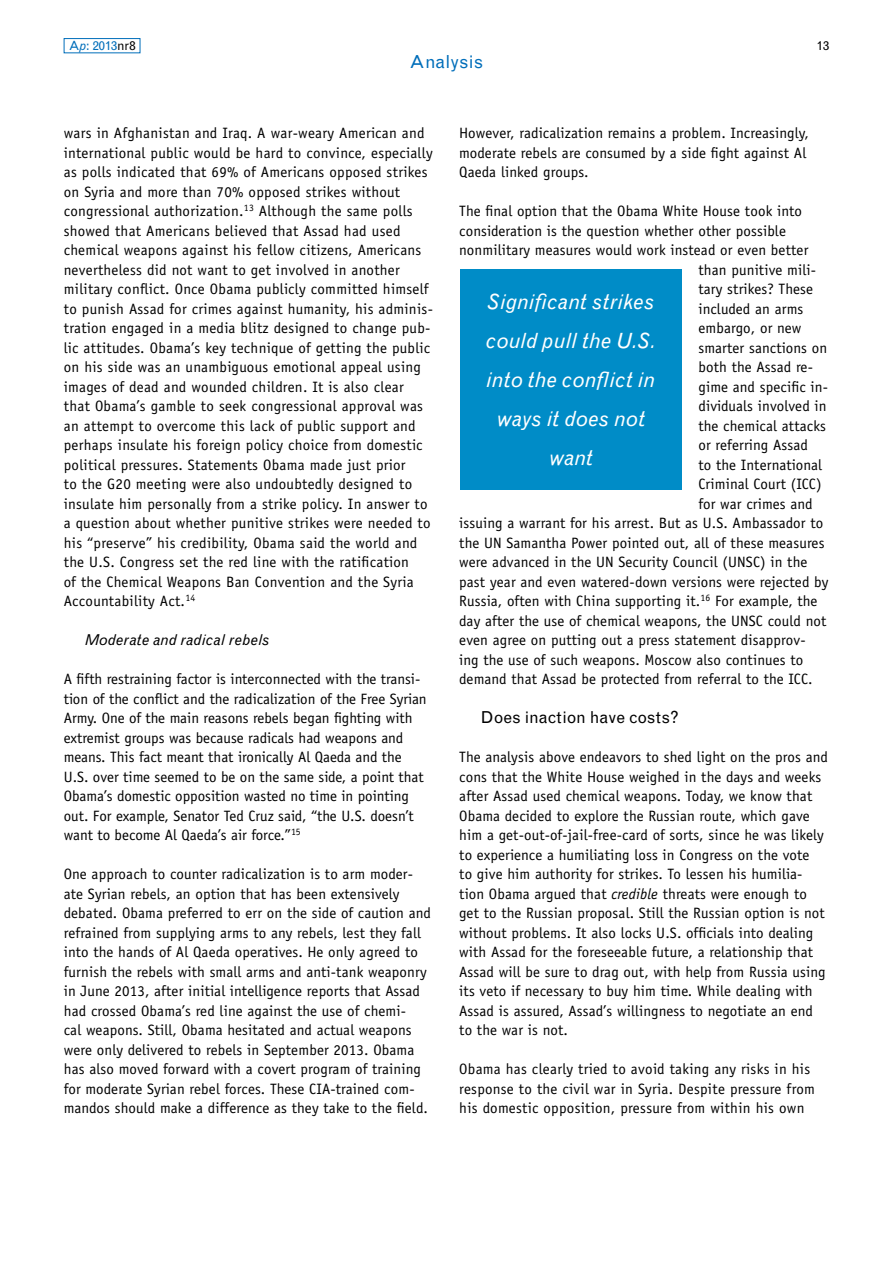
<style>
.page{position:relative;width:893px;height:1263px;background:#fff}
.page>*{position:absolute;margin:0;border:0;box-sizing:border-box;transform-origin:0 0}
.t1{font:italic 21px/39px "Grotesque MT Std";color:#fff;text-align:center}
.t2{font:18px "Grotesque MT Std";color:#006eba}
.t3{font:16.5px "Grotesque MT Std";color:#000}
.t4{font:15px/19.5px "Officina Sans Std";letter-spacing:.01em;color:#000}
.t5{font:italic 15px "Grotesque MT Std";letter-spacing:.02em;color:#000}
.t6{font:12.75px "Grotesque MT Std";color:#006eba}
.t7{font:12.75px "Grotesque MT Std";color:#000}
.s1{font-style:italic}
.s2{color:#000}
</style>
<div class="page">
<div style="left:64px;top:38px;width:76px;height:15px;border:1px solid #006eba"></div>
<div style="left:460px;top:269px;width:221px;height:220px;background:#008cc7"></div>
<p class="t6" style="left:69px;top:38px;width:68px">A<span class="s1">p</span>: 2013<span class="s2">nr8</span></p>
<p class="t7" style="left:817px;top:38px;width:14px">13</p>
<p class="t2" style="left:410px;top:51px;width:75px">Analysis</p>
<p class="t4" style="left:64px;top:123px;width:371px">wars in Afghanistan and Iraq. A war-weary American and international public would be hard to convince, especially as polls indicated that 69% of Americans opposed strikes on Syria and more than 70% opposed strikes without congressional authorization.<sup>13</sup> Although the same polls showed that Americans believed that Assad had used chemical weapons against his fellow citizens, Americans nevertheless did not want to get involved in another military conflict. Once Obama publicly committed himself to punish Assad for crimes against humanity, his adminis&shy;tration engaged in a media blitz designed to change pub&shy;lic attitudes. Obama’s key technique of getting the public on his side was an unambiguous emotional appeal using images of dead and wounded children. It is also clear that Obama’s gamble to seek congressional approval was an attempt to overcome this lack of public support and perhaps insulate his foreign policy choice from domestic political pressures. Statements Obama made just prior<br>to the G20 meeting were also undoubtedly designed to insulate him personally from a strike policy. In answer to a question about whether punitive strikes were needed to his “preserve” his credibility, Obama said the world and the U.S. Congress set the red line with the ratification<br>of the Chemical Weapons Ban Convention and the Syria Accountability Act.<sup>14</sup></p>
<p class="t5" style="left:85px;top:631px;width:186px">Moderate and radical rebels</p>
<p class="t4" style="left:64px;top:669px;width:364px">A fifth restraining factor is interconnected with the transi&shy;tion of the conflict and the radicalization of the Free Syrian Army. One of the main reasons rebels began fighting with extremist groups was because radicals had weapons and means. This fact meant that ironically Al Qaeda and the U.S. over time seemed to be on the same side, a point that Obama’s domestic opposition wasted no time in pointing out. For example, Senator Ted Cruz said, “the U.S. doesn’t want to become Al Qaeda’s air force.”<sup>15</sup></p>
<p class="t4" style="left:64px;top:864px;width:369px">One approach to counter radicalization is to arm moder&shy;ate Syrian rebels, an option that has been extensively debated. Obama preferred to err on the side of caution and refrained from supplying arms to any rebels, lest they fall into the hands of Al Qaeda operatives. He only agreed to furnish the rebels with small arms and anti-tank weaponry in June 2013, after initial intelligence reports that Assad had crossed Obama’s red line against the use of chemi-<br>cal weapons. Still, Obama hesitated and actual weapons were only delivered to rebels in September 2013. Obama has also moved forward with a covert program of training for moderate Syrian rebel forces. These CIA-trained com&shy;mandos should make a difference as they take to the field.</p>
<p class="t4" style="left:459px;top:123px;width:351px">However, radicalization remains a problem. Increasingly, moderate rebels are consumed by a side fight against Al<br>Qaeda linked groups.</p>
<p class="t4" style="left:459px;top:201px;width:344px">The final option that the Obama White House took into</p>
<p class="t4" style="left:459px;top:221px;width:328px">consideration is the question whether other possible</p>
<p class="t4" style="left:459px;top:240px;width:351px">nonmilitary measures would work instead or even better</p>
<p class="t4" style="left:698px;top:260px;width:119px">than punitive mili-</p>
<p class="t4" style="left:698px;top:279px;width:116px">tary strikes? These</p>
<p class="t4" style="left:698px;top:299px;width:106px">included an arms</p>
<p class="t4" style="left:698px;top:318px;width:104px">embargo, or new</p>
<p class="t4" style="left:698px;top:338px;width:130px">smarter sanctions on</p>
<p class="t4" style="left:698px;top:357px;width:116px">both the Assad re-</p>
<p class="t4" style="left:698px;top:377px;width:131px">gime and specific in-</p>
<p class="t4" style="left:698px;top:396px;width:130px">dividuals involved in</p>
<p class="t4" style="left:698px;top:416px;width:129px">the chemical attacks</p>
<p class="t4" style="left:698px;top:435px;width:111px">or referring Assad</p>
<p class="t4" style="left:698px;top:455px;width:125px">to the International</p>
<p class="t4" style="left:698px;top:474px;width:125px">Criminal Court (ICC)</p>
<p class="t4" style="left:698px;top:494px;width:116px">for war crimes and</p>
<p class="t4" style="left:459px;top:513px;width:366px">issuing a warrant for his arrest. But as U.S. Ambassador to</p>
<p class="t4" style="left:459px;top:533px;width:367px">the UN Samantha Power pointed out, all of these measures</p>
<p class="t4" style="left:459px;top:552px;width:350px">were advanced in the UN Security Council (UNSC) in the</p>
<p class="t4" style="left:459px;top:572px;width:371px">past year and even watered-down versions were rejected by</p>
<p class="t4" style="left:459px;top:591px;width:360px">Russia, often with China supporting it.<sup>16</sup> For example, the</p>
<p class="t4" style="left:459px;top:611px;width:369px">day after the use of chemical weapons, the UNSC could not</p>
<p class="t4" style="left:459px;top:630px;width:348px">even agree on putting out a press statement disapprov-</p>
<p class="t4" style="left:459px;top:650px;width:346px">ing the use of such weapons. Moscow also continues to</p>
<p class="t4" style="left:459px;top:669px;width:355px">demand that Assad be protected from referral to the ICC.</p>
<p class="t3" style="left:480px;top:708px;width:200px">Does inaction have costs?</p>
<p class="t4" style="left:459px;top:747px;width:370px">The analysis above endeavors to shed light on the pros and cons that the White House weighed in the days and weeks after Assad used chemical weapons. Today, we know that Obama decided to explore the Russian route, which gave him a get-out-of-jail-free-card of sorts, since he was likely to experience a humiliating loss in Congress on the vote<br>to give him authority for strikes. To lessen his humilia&shy;tion Obama argued that <span class="s1">credible</span> threats were enough to get to the Russian proposal. Still the Russian option is not without problems. It also locks U.S. officials into dealing with Assad for the foreseeable future, a relationship that Assad will be sure to drag out, with help from Russia using its veto if necessary to buy him time. While dealing with Assad is assured, Assad’s willingness to negotiate an end to the war is not.</p>
<p class="t4" style="left:459px;top:1059px;width:357px">Obama has clearly tried to avoid taking any risks in his response to the civil war in Syria. Despite pressure from his domestic opposition, pressure from within his own</p>
<h1 class="t1" style="left:486px;top:282px;width:172px">Significant strikes could pull the U.S. into the conflict in ways it does not want</h1>
</div>
